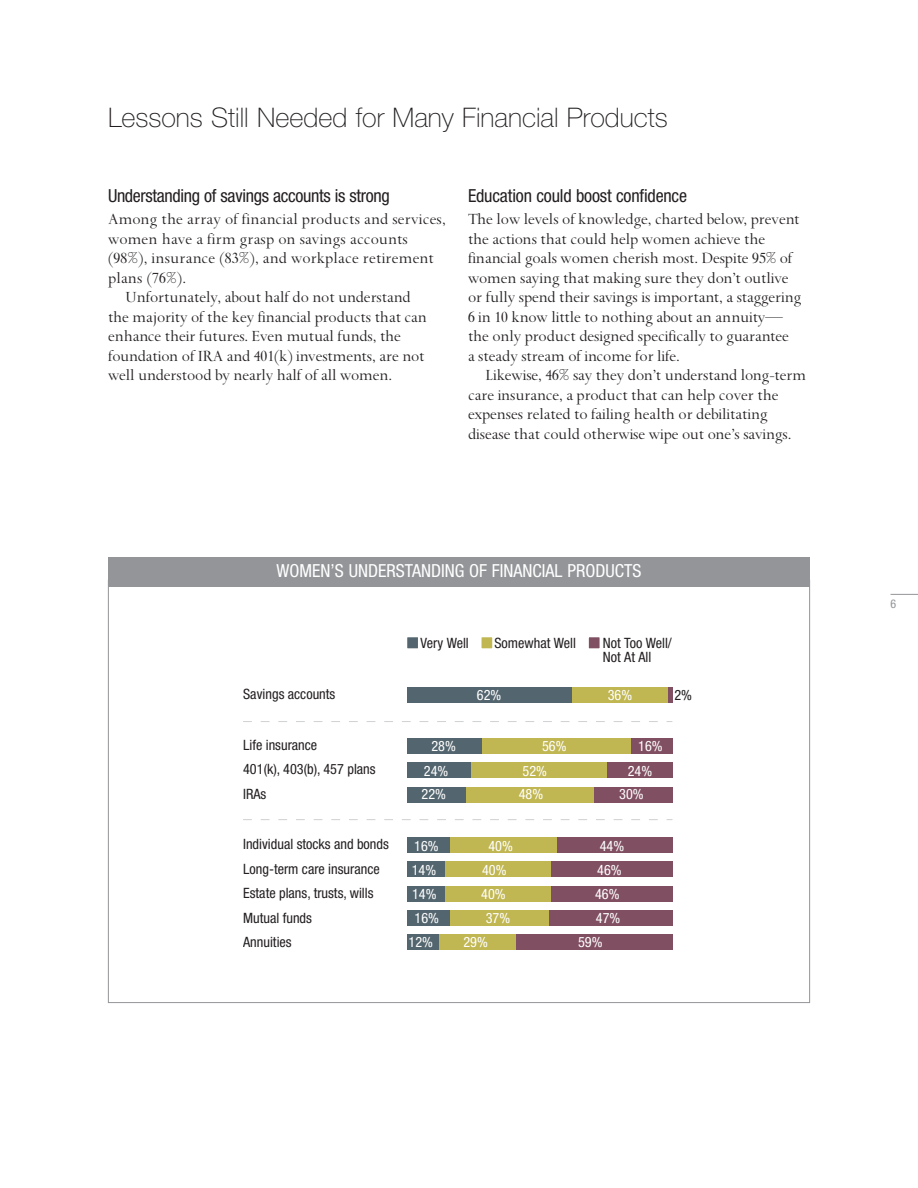
<style>
.page{position:relative;width:918px;height:1188px;background:#fff}
.page>*{position:absolute;margin:0;border:0;box-sizing:border-box;transform-origin:0 0}
.t1{font:100 27px "Helvetica Neue";color:#231f20}
.t2{font:condensed 18px "Helvetica Neue";letter-spacing:-.02em;color:#231f20}
.t3{font:condensed 18px "Helvetica Neue";color:#fff}
.t4{font:17.25px/19.5px "Spectrum";letter-spacing:-.01em;color:#231f20}
.t5{font:17.25px "Spectrum";letter-spacing:.01em;color:#231f20}
.t6{font:condensed 14.25px/24.5px "Helvetica Neue";color:#231f20}
.t7{font:condensed 14.25px "Helvetica Neue";color:#fff}
.t8{font:condensed 12px "Helvetica Neue";color:#939598}
</style>
<div class="page">
<div style="left:108px;top:557px;width:702px;height:30px;background:#939598"></div>
<div style="left:667px;top:688px;width:6px;height:15px;background:#814f62"></div>
<div style="left:630px;top:739px;width:43px;height:15px;background:#814f62"></div>
<div style="left:606px;top:763px;width:67px;height:15px;background:#814f62"></div>
<div style="left:593px;top:787px;width:80px;height:15px;background:#814f62"></div>
<div style="left:556px;top:838px;width:117px;height:15px;background:#814f62"></div>
<div style="left:551px;top:862px;width:122px;height:15px;background:#814f62"></div>
<div style="left:551px;top:886px;width:122px;height:15px;background:#814f62"></div>
<div style="left:548px;top:911px;width:125px;height:15px;background:#814f62"></div>
<div style="left:516px;top:934px;width:157px;height:15px;background:#814f62"></div>
<div style="left:572px;top:688px;width:95px;height:15px;background:#c0b652"></div>
<div style="left:482px;top:739px;width:148px;height:15px;background:#c0b652"></div>
<div style="left:471px;top:763px;width:135px;height:15px;background:#c0b652"></div>
<div style="left:466px;top:787px;width:127px;height:15px;background:#c0b652"></div>
<div style="left:450px;top:838px;width:106px;height:15px;background:#c0b652"></div>
<div style="left:445px;top:862px;width:106px;height:15px;background:#c0b652"></div>
<div style="left:445px;top:886px;width:106px;height:15px;background:#c0b652"></div>
<div style="left:450px;top:911px;width:98px;height:15px;background:#c0b652"></div>
<div style="left:439px;top:934px;width:77px;height:15px;background:#c0b652"></div>
<div style="left:408px;top:688px;width:164px;height:15px;background:#53656e"></div>
<div style="left:408px;top:739px;width:74px;height:15px;background:#53656e"></div>
<div style="left:408px;top:763px;width:63px;height:15px;background:#53656e"></div>
<div style="left:408px;top:787px;width:58px;height:15px;background:#53656e"></div>
<div style="left:408px;top:838px;width:42px;height:15px;background:#53656e"></div>
<div style="left:408px;top:862px;width:37px;height:15px;background:#53656e"></div>
<div style="left:408px;top:886px;width:37px;height:15px;background:#53656e"></div>
<div style="left:408px;top:911px;width:42px;height:15px;background:#53656e"></div>
<div style="left:408px;top:934px;width:31px;height:15px;background:#53656e"></div>
<div style="left:588px;top:637px;width:12px;height:12px;background:#814f62"></div>
<div style="left:588px;top:636px;width:13px;height:13px;border:1px solid #fff"></div>
<div style="left:481px;top:637px;width:12px;height:12px;background:#c0b652"></div>
<div style="left:481px;top:636px;width:12px;height:13px;border:1px solid #fff"></div>
<div style="left:407px;top:637px;width:12px;height:12px;background:#53656e"></div>
<div style="left:406px;top:636px;width:13px;height:13px;border:1px solid #fff"></div>
<svg style="left:243px;top:721px;width:429px;height:1px"></svg>
<svg style="left:243px;top:819px;width:430px;height:1px"></svg>
<svg style="left:891px;top:594px;width:27px;height:1px"></svg>
<h1 class="t1" style="left:108px;top:108px;width:561px">Lessons Still Needed for Many Financial Products</h1>
<p class="t2" style="left:108px;top:189px;width:283px">Understanding of savings accounts is strong</p>
<p class="t5" style="left:108px;top:213px;width:339px">Among the array of financial products and services,</p>
<p class="t5" style="left:108px;top:232px;width:301px">women have a firm grasp on savings accounts</p>
<p class="t5" style="left:108px;top:252px;width:327px">(98%), insurance (83%), and workplace retirement</p>
<p class="t4" style="left:108px;top:269px;width:80px">plans (76%).</p>
<p class="t4" style="left:126px;top:289px;width:287px">Unfortunately, about half do not understand</p>
<p class="t4" style="left:108px;top:308px;width:321px">the majority of the key financial products that can</p>
<p class="t4" style="left:108px;top:328px;width:295px">enhance their futures. Even mutual funds, the</p>
<p class="t4" style="left:108px;top:347px;width:318px">foundation of IRA and 401(k) investments, are not</p>
<p class="t4" style="left:108px;top:367px;width:286px">well understood by nearly half of all women.</p>
<p class="t2" style="left:468px;top:189px;width:221px">Education could boost confidence</p>
<p class="t4" style="left:468px;top:211px;width:335px">The low levels of knowledge, charted below, prevent the actions that could help women achieve the financial goals women cherish most. Despite 95% of women saying that making sure they don’t outlive or fully spend their savings is important, a staggering 6 in 10 know little to nothing about an annuity— the only product designed specifically to guarantee<br>a steady stream of income for life.</p>
<p class="t4" style="left:468px;top:367px;width:340px;text-indent:18px">Likewise, 46% say they don’t understand long-term care insurance, a product that can help cover the expenses related to failing health or debilitating disease that could otherwise wipe out one’s savings.</p>
<p class="t3" style="left:277px;top:564px;width:366px">WOMEN’S UNDERSTANDING OF FINANCIAL PRODUCTS</p>
<p class="t6" style="left:420px;top:632px;width:50px">Very Well</p>
<p class="t6" style="left:494px;top:632px;width:83px">Somewhat Well</p>
<p class="t6" style="left:603px;top:637px;width:71px;line-height:14.2px">Not Too Well/<br>Not At All</p>
<p class="t6" style="left:243px;top:683px;width:94px">Savings accounts</p>
<p class="t7" style="left:477px;top:690px;width:26px">62%</p>
<p class="t7" style="left:608px;top:690px;width:26px">36%</p>
<p class="t6" style="left:674px;top:684px;width:19px">2%</p>
<p class="t7" style="left:431px;top:741px;width:26px">28%</p>
<p class="t7" style="left:542px;top:741px;width:26px">56%</p>
<p class="t7" style="left:638px;top:741px;width:26px">16%</p>
<p class="t7" style="left:424px;top:765px;width:26px">24%</p>
<p class="t7" style="left:523px;top:765px;width:26px">52%</p>
<p class="t7" style="left:628px;top:765px;width:26px">24%</p>
<p class="t7" style="left:422px;top:789px;width:26px">22%</p>
<p class="t7" style="left:519px;top:789px;width:26px">48%</p>
<p class="t7" style="left:619px;top:789px;width:26px">30%</p>
<p class="t6" style="left:243px;top:734px;width:134px">Life insurance<br>401(k) 403(b) 457 plans<br>RAs</p>
<p class="t6" style="left:243px;top:833px;width:147px">Individual stocks and bonds<br>Long-term care insurance<br>Estate plans trusts wills<br>Mutual funds<br>Annuities</p>
<p class="t7" style="left:421px;top:841px;width:19px">6%</p>
<p class="t7" style="left:488px;top:841px;width:26px">40%</p>
<p class="t7" style="left:600px;top:841px;width:26px">44%</p>
<p class="t7" style="left:419px;top:865px;width:19px">4%</p>
<p class="t7" style="left:482px;top:865px;width:26px">40%</p>
<p class="t7" style="left:597px;top:865px;width:26px">46%</p>
<p class="t7" style="left:419px;top:888px;width:19px">4%</p>
<p class="t7" style="left:481px;top:888px;width:26px">40%</p>
<p class="t7" style="left:595px;top:888px;width:26px">46%</p>
<p class="t7" style="left:421px;top:913px;width:19px">6%</p>
<p class="t7" style="left:486px;top:913px;width:26px">37%</p>
<p class="t7" style="left:596px;top:913px;width:26px">47%</p>
<p class="t7" style="left:415px;top:937px;width:19px">2%</p>
<p class="t7" style="left:463px;top:937px;width:26px">29%</p>
<p class="t7" style="left:578px;top:937px;width:26px">59%</p>
<p class="t8" style="left:891px;top:599px;width:7px">6</p>
</div>
